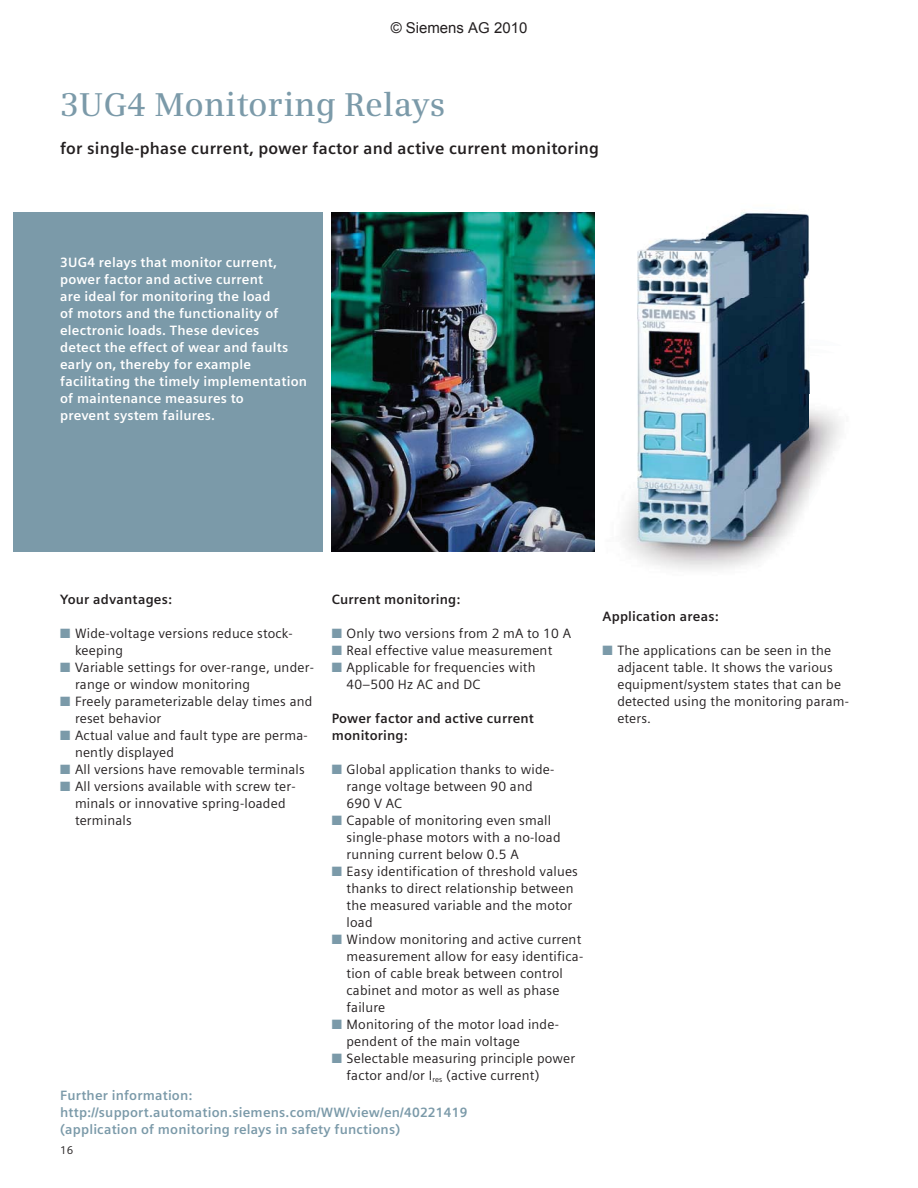
<style>
.page{position:relative;width:918px;height:1188px;background:#fff}
.page>*{position:absolute;margin:0;border:0;box-sizing:border-box;transform-origin:0 0}
.t1{font:600 33px "Siemens Serif OT";letter-spacing:.005em;color:#7b9aa9}
.t2{font:700 16.5px "Siemens Sans OT";letter-spacing:.015em;color:#231f20}
.t3{font:15px "Arial";color:#231f20}
.t4{font:13.5px/17px "Siemens Sans OT";letter-spacing:.015em;color:#231f20}
.t5{font:700 13.5px/17px "Siemens Sans OT";letter-spacing:.015em;color:#fff}
.t6{font:700 13.5px/17px "Siemens Sans OT";letter-spacing:.015em;color:#7b9aa9}
.t7{font:700 13.5px/17px "Siemens Sans OT";letter-spacing:.015em;color:#231f20}
.t8{font:11.25px "Siemens Sans OT";color:#231f20}
.s1{color:#7b9aa9}
</style>
<div class="page">
<div style="left:14px;top:212px;width:309px;height:340px;background:#7b9aa9"></div>
<img style="left:332px;top:212px;width:263px;height:340px">
<img style="left:622px;top:212px;width:218px;height:358px">
<p class="t3" style="left:391px;top:19px;width:138px">© Siemens AG 2010</p>
<h1 class="t1" style="left:60px;top:85px;width:387px">3UG4 Monitoring Relays</h1>
<p class="t2" style="left:60px;top:142px;width:541px">for single-phase current, power factor and active current monitoring</p>
<p class="t5" style="left:60px;top:255px;width:248px">3UG4 relays that monitor current, power factor and active current<br>are ideal for monitoring the load<br>of motors and the functionality of electronic loads. These devices<br>detect the effect of wear and faults early on, thereby for example facilitating the timely implementation of maintenance measures to<br>prevent system failures.</p>
<p class="t7" style="left:60px;top:592px;width:113px">Your advantages:</p>
<p class="t4" style="left:75px;top:626px;width:240px">Wide-voltage versions reduce stock&shy;keeping<br>Variable settings for over-range, under&shy;range or window monitoring<br>Freely parameterizable delay times and reset behavior<br>Actual value and fault type are perma&shy;nently displayed<br>All versions have removable terminals<br>All versions available with screw ter&shy;minals or innovative spring-loaded terminals</p>
<p class="t7" style="left:332px;top:592px;width:130px">Current monitoring:</p>
<p class="t4" style="left:347px;top:626px;width:226px">Only two versions from 2 mA to 10 A<br>Real effective value measurement</p>
<p class="t4" style="left:347px;top:660px;width:191px;text-indent:-15px"><span class="s1">■</span> Applicable for frequencies with<br>40–500 Hz AC and DC</p>
<p class="t7" style="left:332px;top:711px;width:204px">Power factor and active current monitoring:</p>
<p class="t4" style="left:347px;top:762px;width:209px;text-indent:-15px"><span class="s1">■</span> Global application thanks to wide&shy;range voltage between 90 and<br>690 V AC</p>
<p class="t4" style="left:347px;top:813px;width:216px;text-indent:-15px"><span class="s1">■</span> Capable of monitoring even small single-phase motors with a no-load running current below 0.5 A</p>
<p class="t4" style="left:347px;top:864px;width:233px;text-indent:-15px"><span class="s1">■</span> Easy identification of threshold values thanks to direct relationship between the measured variable and the motor load</p>
<p class="t4" style="left:347px;top:932px;width:238px;text-indent:-15px"><span class="s1">■</span> Window monitoring and active current measurement allow for easy identifica&shy;tion of cable break between control cabinet and motor as well as phase failure</p>
<p class="t4" style="left:347px;top:1017px;width:214px;text-indent:-15px"><span class="s1">■</span> Monitoring of the motor load inde&shy;pendent of the main voltage</p>
<p class="t4" style="left:347px;top:1051px;width:230px;text-indent:-15px"><span class="s1">■</span> Selectable measuring principle power factor and/or I<sub>res</sub> (active current)</p>
<p class="t6" style="left:60px;top:1088px;width:409px">Further information: http://support.automation.siemens.com/WW/view/en/40221419 (application of monitoring relays in safety functions)</p>
<p class="t8" style="left:60px;top:1146px;width:15px">16</p>
<p class="t7" style="left:603px;top:609px;width:118px">Application areas:</p>
<p class="t4" style="left:617px;top:643px;width:233px;text-indent:-15px"><span class="s1">■</span> The applications can be seen in the adjacent table. It shows the various equipment/system states that can be detected using the monitoring param&shy;eters.</p>
</div>
